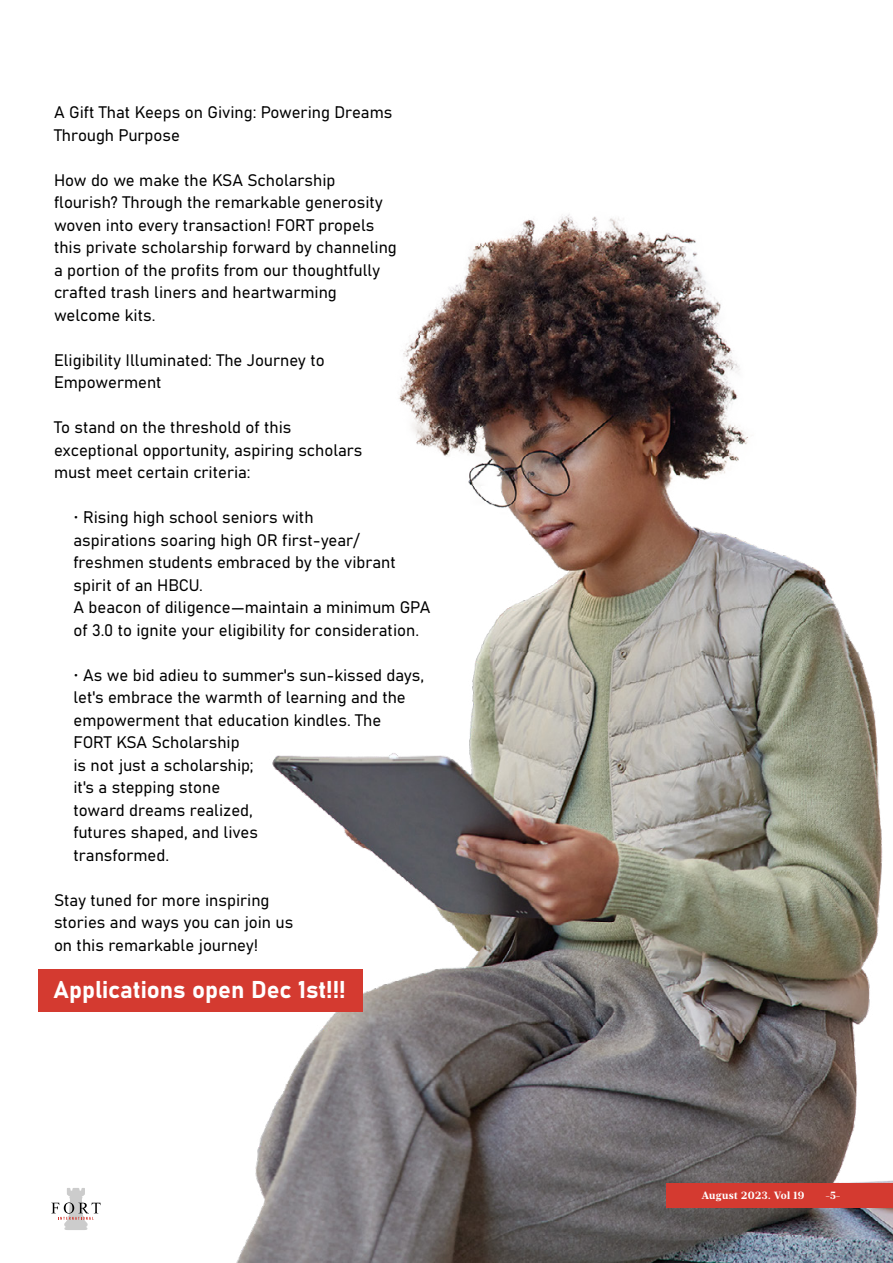
<style>
.page{position:relative;width:893px;height:1263px;background:#fff}
.page>*{position:absolute;margin:0;border:0;box-sizing:border-box;transform-origin:0 0}
.t1{font:24px "Bahnschrift";color:#fff}
.t2{font:16.5px/22.5px "Bahnschrift";color:#000}
.t3{font:700 10.5px "Prumo Text";letter-spacing:.04em;color:#fff}
.s1{font-family:"Montserrat"}
</style>
<div class="page">
<svg style="left:51px;top:1188px;width:50px;height:42px"></svg>
<img style="left:196px;top:214px;width:697px;height:1049px">
<div style="left:39px;top:970px;width:324px;height:42px;background:#d43a30"></div>
<div style="left:666px;top:1183px;width:227px;height:25px;background:#d43a30"></div>
<p class="t2" style="left:54px;top:100px;width:340px">A Gift That Keeps on Giving: Powering Dreams<br>Through Purpose</p>
<p class="t2" style="left:54px;top:167px;width:344px">How do we make the KSA Scholarship flourish? Through the remarkable generosity woven into every transaction! FORT propels this private scholarship forward by channeling a portion of the profits from our thoughtfully crafted trash liners and heartwarming welcome kits.</p>
<p class="t2" style="left:54px;top:347px;width:272px">Eligibility Illuminated: The Journey to<br>Empowerment</p>
<p class="t2" style="left:54px;top:415px;width:310px">To stand on the threshold of this exceptional opportunity, aspiring scholars must meet certain criteria:</p>
<p class="t2" style="left:74px;top:505px;width:358px"><span class="s1">•</span> Rising high school seniors with<br>aspirations soaring high OR first-year/ freshmen students embraced by the vibrant spirit of an HBCU.<br>A beacon of diligence—maintain a minimum GPA of 3.0 to ignite your eligibility for consideration.</p>
<p class="t2" style="left:74px;top:662px;width:352px"><span class="s1">•</span> As we bid adieu to summer's sun-kissed days, let's embrace the warmth of learning and the empowerment that education kindles. The<br>FORT KSA Scholarship<br>is not just a scholarship;<br>it's a stepping stone<br>toward dreams realized,<br>futures shaped, and lives<br>transformed.</p>
<p class="t2" style="left:54px;top:887px;width:241px">Stay tuned for more inspiring stories and ways you can join us on this remarkable journey!</p>
<h1 class="t1" style="left:54px;top:971px;width:294px">Applications open Dec 1st!!!</h1>
<p class="t3" style="left:702px;top:1188px;width:104px">August 2023. Vol 19</p>
<p class="t3" style="left:825px;top:1189px;width:17px">-5-</p>
</div>
